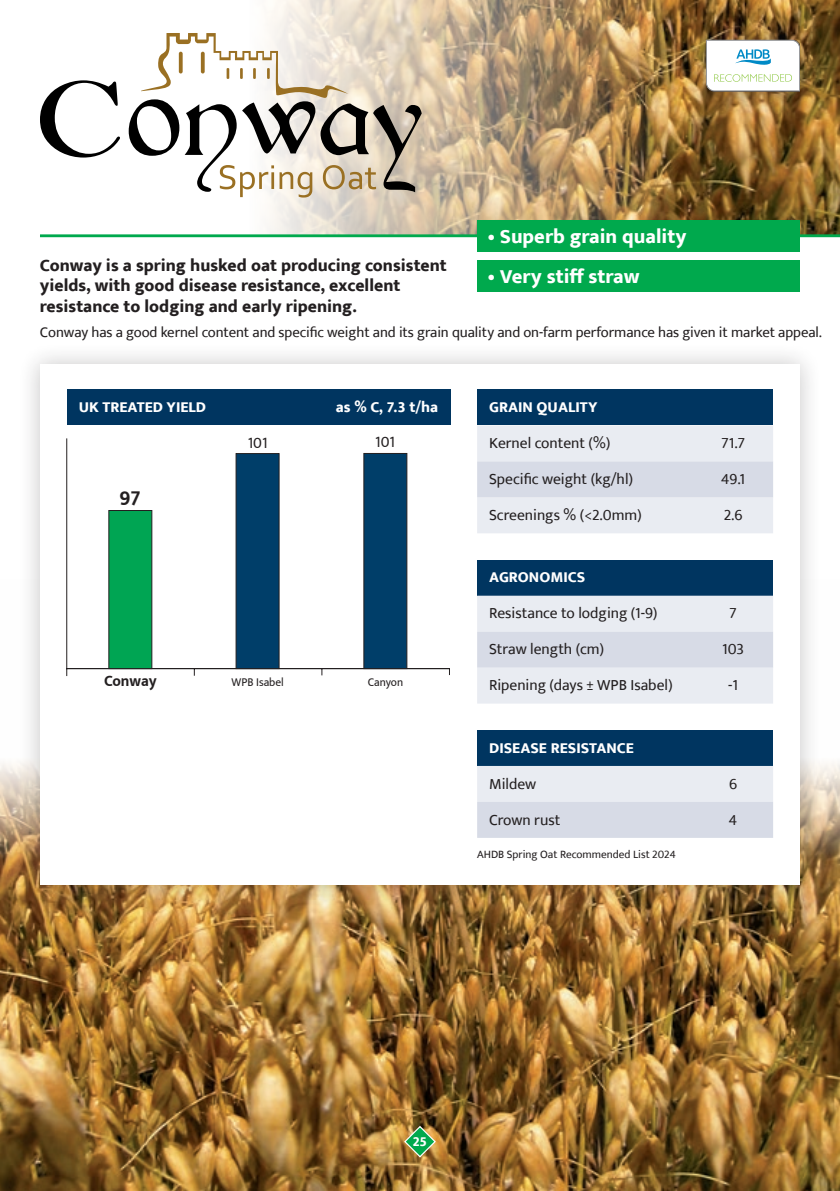
<style>
.page{position:relative;width:840px;height:1191px;background:#fff}
.page>*{position:absolute;margin:0;border:0;box-sizing:border-box;transform-origin:0 0}
.t1{font:700 21.6px "Ek Mukta";color:#231f20;scale:.94 1}
.t2{font:800 20.4px "Ek Mukta";color:#fff}
.t3{font:800 17.6px/20.4px "Ek Mukta";color:#231f20}
.t4{font:700 16.2px "Ek Mukta";color:#231f20;scale:.94 1}
.t5{font:16.2px "Ek Mukta";color:#231f20;scale:.94 1}
.t6{font:15.6px "Ek Mukta";color:#231f20}
.t7{font:800 15.6px "Ek Mukta";color:#fff}
.t8{font:14.8px "Ek Mukta";letter-spacing:-.005em;color:#231f20}
.t9{font:800 14px "Ek Mukta";color:#fff}
.t10{font:12.2px "Ek Mukta";color:#231f20;scale:.94 1}
.t11{font:11.2px "Ek Mukta";color:#231f20}
</style>
<div class="page">
<img style="left:0;top:763px;width:839px;height:428px">
<div style="left:18px;top:342px;width:803px;height:565px;background:#231f20;opacity:.25"></div>
<div style="left:40px;top:364px;width:759px;height:520px;background:#fff"></div>
<img style="left:76px;top:0;width:751px;height:234px">
<hr style="left:40px;top:234px;width:799px;height:3px;background:#00a94d">
<div style="left:680px;top:14px;width:144px;height:103px;background:#231f20;opacity:.5"></div>
<svg style="left:705px;top:40px;width:94px;height:51px"></svg>
<svg style="left:40px;top:80px;width:80px;height:77px"></svg>
<svg style="left:129px;top:33px;width:292px;height:164px"></svg>
<div style="left:477px;top:389px;width:295px;height:36px;background:#003560"></div>
<svg style="left:477px;top:425px;width:295px;height:108px;background:#e3e6ee"></svg>
<div style="left:477px;top:560px;width:295px;height:35px;background:#003560"></div>
<svg style="left:477px;top:595px;width:295px;height:108px;background:#e1e5ed"></svg>
<div style="left:477px;top:730px;width:295px;height:36px;background:#003560"></div>
<svg style="left:477px;top:766px;width:295px;height:72px;background:#e0e3ec"></svg>
<svg style="left:66px;top:438px;width:383px;height:238px"></svg>
<div style="left:108px;top:510px;width:44px;height:159px;background:#00a553;border:1px solid #231f20"></div>
<div style="left:235px;top:453px;width:44px;height:216px;background:#003e69;border:1px solid #231f20"></div>
<div style="left:363px;top:453px;width:44px;height:216px;background:#003e69;border:1px solid #231f20"></div>
<div style="left:67px;top:389px;width:383px;height:36px;background:#003560"></div>
<div style="left:477px;top:220px;width:322px;height:32px;background:#00a94d"></div>
<div style="left:477px;top:260px;width:322px;height:32px;background:#00a94d"></div>
<svg style="left:403px;top:1125px;width:33px;height:33px"></svg>
<h2 class="t2" style="left:487px;top:224px;width:200px">• Superb grain quality</h2>
<h2 class="t2" style="left:487px;top:264px;width:153px">• Very stiff straw</h2>
<p class="t3" style="left:40px;top:254px;width:408px">Conway is a spring husked oat producing consistent yields, with good disease resistance, excellent resistance to lodging and early ripening.</p>
<p class="t8" style="left:40px;top:323px;width:783px">Conway has a good kernel content and specific weight and its grain quality and on-farm performance has given it market appeal.</p>
<p class="t7" style="left:79px;top:398px;width:129px">UK TREATED YIELD</p>
<p class="t7" style="left:335px;top:398px;width:104px">as % C, 7.3 t/ha</p>
<h1 class="t1" style="left:119px;top:484px;width:24px">97</h1>
<p class="t5" style="left:247px;top:435px;width:23px">101</p>
<p class="t5" style="left:375px;top:435px;width:23px">101</p>
<p class="t4" style="left:104px;top:671px;width:57px">Conway</p>
<p class="t10" style="left:231px;top:677px;width:57px">WPB Isabel</p>
<p class="t10" style="left:367px;top:677px;width:39px">Canyon</p>
<p class="t7" style="left:489px;top:398px;width:110px">GRAIN QUALITY</p>
<p class="t6" style="left:489px;top:434px;width:123px">Kernel content (%)</p>
<p class="t6" style="left:720px;top:434px;width:25px">71.7</p>
<p class="t6" style="left:489px;top:469px;width:145px">Specific weight (kg/hl)</p>
<p class="t6" style="left:720px;top:469px;width:26px">49.1</p>
<p class="t6" style="left:489px;top:505px;width:154px">Screenings % (&lt;2.0mm)</p>
<p class="t6" style="left:723px;top:505px;width:20px">2.6</p>
<p class="t7" style="left:489px;top:568px;width:97px">AGRONOMICS</p>
<p class="t6" style="left:489px;top:604px;width:169px">Resistance to lodging (1-9)</p>
<p class="t6" style="left:728px;top:604px;width:9px">7</p>
<p class="t6" style="left:489px;top:640px;width:116px">Straw length (cm)</p>
<p class="t6" style="left:721px;top:640px;width:24px">103</p>
<p class="t6" style="left:489px;top:676px;width:185px">Ripening (days ± WPB Isabel)</p>
<p class="t6" style="left:727px;top:676px;width:11px">-1</p>
<p class="t7" style="left:489px;top:738px;width:146px">DISEASE RESISTANCE</p>
<p class="t6" style="left:489px;top:774px;width:49px">Mildew</p>
<p class="t6" style="left:728px;top:774px;width:10px">6</p>
<p class="t6" style="left:489px;top:810px;width:73px">Crown rust</p>
<p class="t6" style="left:728px;top:810px;width:10px">4</p>
<p class="t11" style="left:477px;top:847px;width:200px">AHDB Spring Oat Recommended List 2024</p>
<p class="t9" style="left:412px;top:1133px;width:16px">25</p>
</div>
